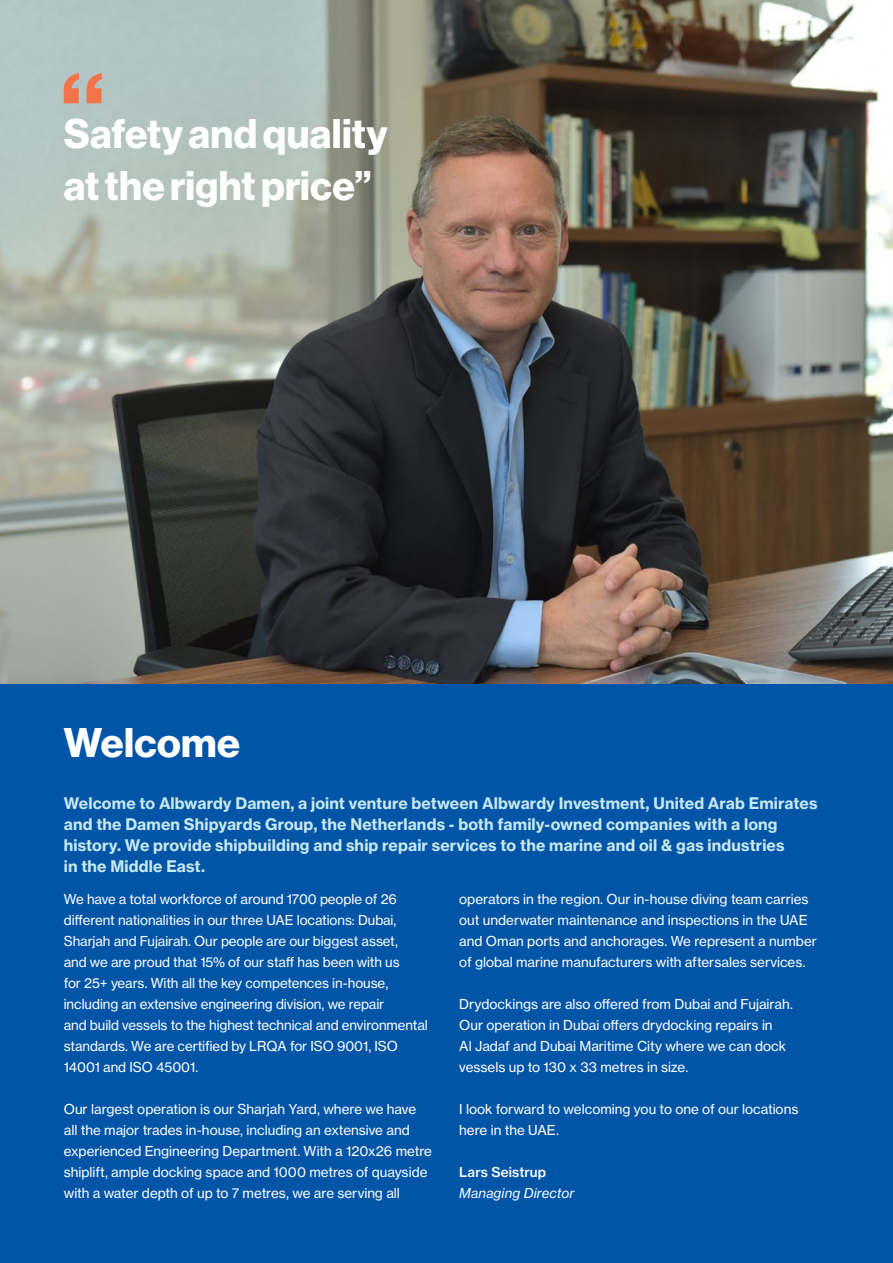
<style>
.page{position:relative;width:893px;height:1263px;background:#fff}
.page>*{position:absolute;margin:0;border:0;box-sizing:border-box;transform-origin:0 0}
.t1{font:40.5px/52.5px "N Haas Grotesk DS Pro 75 Bd";letter-spacing:.01em;color:#fff}
.t2{font:15.75px/21px "N Haas Grotesk TX Pro 75 Bd";letter-spacing:.01em;color:#c8e9ef}
.t3{font:13.5px/21px "N Haas Grotesk TX Pro 55 Rg";letter-spacing:-.005em;color:#fff}
.t4{font:13.5px "N Haas Grotesk TX Pro 56 It";letter-spacing:.01em;color:#fff}
.t5{font:13.5px "N Haas Grotesk TX Pro 65 Md";letter-spacing:.01em;color:#fff}
</style>
<div class="page">
<div style="left:0;top:683px;width:893px;height:580px;background:#0154a6"></div>
<img style="left:0;top:0;width:893px;height:683px">
<svg style="left:64px;top:73px;width:38px;height:30px"></svg>
<h1 class="t1" style="left:64px;top:108px;width:325px">Safety and quality at the right price”</h1>
<h1 class="t1" style="left:64px;top:717px;width:178px">Welcome</h1>
<p class="t2" style="left:64px;top:793px;width:755px">Welcome to Albwardy Damen, a joint venture between Albwardy Investment, United Arab Emirates and the Damen Shipyards Group, the Netherlands - both family-owned companies with a long history. We provide shipbuilding and ship repair services to the marine and oil &amp; gas industries<br>in the Middle East.</p>
<p class="t3" style="left:64px;top:888px;width:366px">We have a total workforce of around 1700 people of 26 different nationalities in our three UAE locations: Dubai, Sharjah and Fujairah. Our people are our biggest asset,<br>and we are proud that 15% of our staff has been with us<br>for 25+ years. With all the key competences in-house, including an extensive engineering division, we repair<br>and build vessels to the highest technical and environmental standards. We are certified by LRQA for ISO 9001, ISO 14001 and ISO 45001.</p>
<p class="t3" style="left:64px;top:1098px;width:370px">Our largest operation is our Sharjah Yard, where we have all the major trades in-house, including an extensive and experienced Engineering Department. With a 120x26 metre shiplift, ample docking space and 1000 metres of quayside with a water depth of up to 7 metres, we are serving all</p>
<p class="t3" style="left:459px;top:888px;width:359px">operators in the region. Our in-house diving team carries out underwater maintenance and inspections in the UAE and Oman ports and anchorages. We represent a number of global marine manufacturers with aftersales services.</p>
<p class="t3" style="left:459px;top:993px;width:335px">Drydockings are also offered from Dubai and Fujairah.<br>Our operation in Dubai offers drydocking repairs in<br>Al Jadaf and Dubai Maritime City where we can dock vessels up to 130 x 33 metres in size.</p>
<p class="t3" style="left:459px;top:1098px;width:341px">I look forward to welcoming you to one of our locations here in the UAE.</p>
<p class="t5" style="left:459px;top:1164px;width:88px">Lars Seistrup</p>
<p class="t4" style="left:459px;top:1185px;width:117px">Managing Director</p>
</div>
